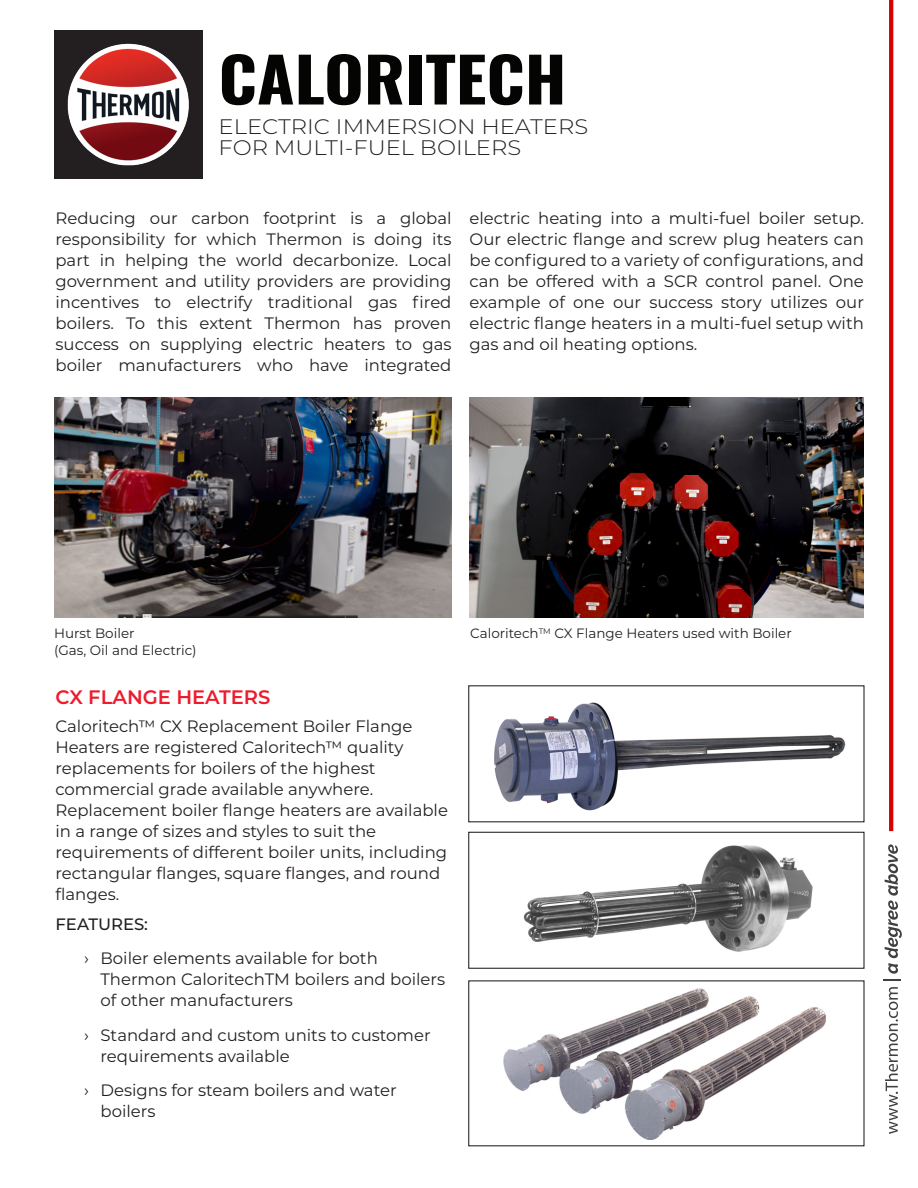
<style>
.page{position:relative;width:918px;height:1188px;background:#fff}
.page>*{position:absolute;margin:0;border:0;box-sizing:border-box;transform-origin:0 0}
.t1{font:700 61.5px "Oswald";color:#040503;scale:1.11 1}
.t2{font:300 21px "Montserrat";color:#231f20;scale:1.08 1}
.Section_Headers{font:600 19.5px "Montserrat";color:#ee1b2d}
.Header_Paragraph{font:16.5px/21px "Montserrat";color:#231f20}
.Paragraph_Style_2_copy{font:500 16.5px "Montserrat";color:#231f20}
.t3{font:13.5px "Montserrat";color:#231f20}
</style>
<div class="page">
<div style="left:468px;top:832px;width:397px;height:137px;border:1px solid #231f20"></div>
<img style="left:54px;top:397px;width:398px;height:221px">
<img style="left:470px;top:397px;width:394px;height:221px">
<img style="left:523px;top:845px;width:290px;height:107px">
<img style="left:504px;top:988px;width:321px;height:151px">
<img style="left:494px;top:702px;width:352px;height:109px">
<div style="left:54px;top:30px;width:148px;height:149px;background:#231f20"></div>
<img style="left:67px;top:43px;width:122px;height:123px">
<svg style="left:885px;top:987px;width:13px;height:147px"></svg>
<svg style="left:883px;top:844px;width:19px;height:137px"></svg>
<hr style="left:889px;top:0;width:4px;height:831px;background:#d60000">
<p class="t1" style="left:219px;top:47px;width:315px">CALORITECH</p>
<p class="t2" style="left:219px;top:113px;width:344px">ELECTRIC IMMERSION HEATERS</p>
<p class="t2" style="left:219px;top:134px;width:282px">FOR MULTI-FUEL BOILERS</p>
<p class="Header_Paragraph" style="left:56px;top:207px;width:398px;text-align:justify">Reducing our carbon footprint is a global responsibility for which Thermon is doing its part in helping the world decarbonize. Local government and utility providers are providing incentives to electrify traditional gas fired boilers. To this extent Thermon has proven success on supplying electric heaters to gas boiler manufacturers who have integrated</p>
<p class="Header_Paragraph" style="left:470px;top:207px;width:396px;text-align:justify">electric heating into a multi-fuel boiler setup.<br>Our electric flange and screw plug heaters can be configured to a variety of configurations, and can be offered with a SCR control panel. One example of one our success story utilizes our electric flange heaters in a multi-fuel setup with gas and oil heating options.</p>
<p class="t3" style="left:54px;top:624px;width:82px">Hurst Boiler</p>
<p class="t3" style="left:54px;top:641px;width:144px">(Gas, Oil and Electric)</p>
<p class="Section_Headers" style="left:56px;top:683px;width:216px">CX FLANGE HEATERS</p>
<p class="Header_Paragraph" style="left:56px;top:715px;width:394px">Caloritech™ CX Replacement Boiler Flange Heaters are registered Caloritech™ quality replacements for boilers of the highest commercial grade available anywhere.<br>Replacement boiler flange heaters are available in a range of sizes and styles to suit the requirements of different boiler units, including rectangular flanges, square flanges, and round flanges.</p>
<p class="Paragraph_Style_2_copy" style="left:56px;top:912px;width:94px">FEATURES:</p>
<p class="Header_Paragraph" style="left:100px;top:947px;width:346px;text-indent:-16px">› Boiler elements available for both<br>Thermon CaloritechTM boilers and boilers of other manufacturers</p>
<p class="Header_Paragraph" style="left:100px;top:1024px;width:332px;text-indent:-16px">› Standard and custom units to customer requirements available</p>
<p class="Header_Paragraph" style="left:100px;top:1079px;width:298px;text-indent:-16px">› Designs for steam boilers and water boilers</p>
<p class="t3" style="left:470px;top:624px;width:323px">Caloritech<sup>TM</sup> CX Flange Heaters used with Boiler</p>
</div>
